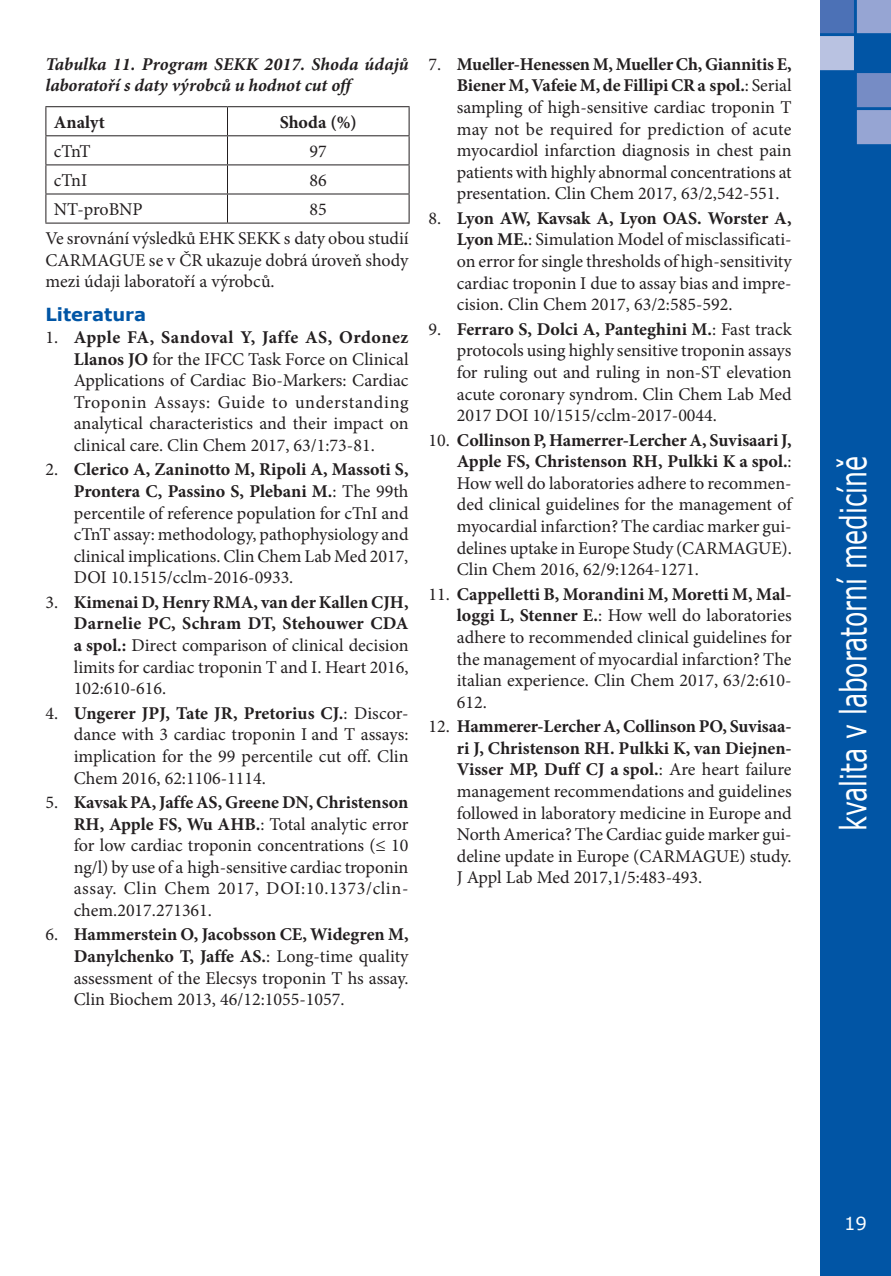
<style>
.page{position:relative;width:891px;height:1276px;background:#fff}
.page>*{position:absolute;margin:0;border:0;box-sizing:border-box;transform-origin:0 0}
.t1{font:36px "Verdana";color:#fff;scale:.7 1}
.t2{font:18px/21.6px "Minion Pro";color:#231f20;text-align:justify}
.t3{font:italic 700 18px/21.6px "Minion Pro";letter-spacing:.005em;color:#231f20}
.t4{font:700 18px "Minion Pro";color:#231f20}
.t5{font:700 18px "Verdana";color:#0155a5}
.t6{font:18px "Verdana";color:#fff}
.s1{font-weight:700}
</style>
<div class="page">
<div style="left:820px;top:0;width:70px;height:1276px;background:#0155a5"></div>
<hr style="left:45px;top:106px;width:182px;height:1px;background:#231f20">
<hr style="left:227px;top:106px;width:182px;height:1px;background:#231f20">
<hr style="left:45px;top:135px;width:182px;height:1px;background:#231f20">
<hr style="left:227px;top:135px;width:182px;height:1px;background:#231f20">
<hr style="left:45px;top:164px;width:182px;height:1px;background:#231f20">
<hr style="left:227px;top:164px;width:182px;height:1px;background:#231f20">
<hr style="left:45px;top:193px;width:182px;height:1px;background:#231f20">
<svg style="left:45px;top:107px;width:1px;height:116px"></svg>
<hr style="left:227px;top:193px;width:182px;height:1px;background:#231f20">
<svg style="left:227px;top:107px;width:1px;height:116px"></svg>
<svg style="left:408px;top:107px;width:1px;height:116px"></svg>
<hr style="left:45px;top:223px;width:182px;height:1px;background:#231f20">
<hr style="left:227px;top:223px;width:182px;height:1px;background:#231f20">
<p class="t3" style="left:45px;top:53px;width:364px">Tabulka 11. Program SEKK 2017. Shoda údajů laboratoří s daty výrobců u hodnot cut off</p>
<p class="t4" style="left:54px;top:109px;width:52px">Analyt</p>
<p class="t4" style="left:279px;top:109px;width:79px">Shoda (%)</p>
<p class="t2" style="left:54px;top:140px;width:38px">cTnT</p>
<p class="t2" style="left:309px;top:140px;width:19px">97</p>
<p class="t2" style="left:54px;top:169px;width:35px">cTnI</p>
<p class="t2" style="left:309px;top:169px;width:19px">86</p>
<p class="t2" style="left:54px;top:199px;width:90px">NT-proBNP</p>
<p class="t2" style="left:45px;top:195px;width:364px;line-height:29px;text-indent:264px">85<br>Ve srovnání výsledků EHK SEKK s daty obou studií</p>
<p class="t2" style="left:45px;top:249px;width:364px">CARMAGUE se v ČR ukazuje dobrá úroveň shody mezi údaji laboratoří a výrobců.</p>
<p class="t5" style="left:45px;top:302px;width:102px">Literatura</p>
<p class="t2" style="left:74px;top:326px;width:336px;text-indent:-28px">1. <span class="s1">Apple FA, Sandoval Y, Jaffe AS, Ordonez Llanos JO</span> for the IFCC Task Force on Clinical Applications of Cardiac Bio-Markers: Cardiac Troponin Assays: Guide to understanding analytical characteristics and their impact on clinical care. Clin Chem 2017, 63/1:73-81.</p>
<p class="t2" style="left:74px;top:459px;width:336px;text-indent:-28px">2. <span class="s1">Clerico A, Zaninotto M, Ripoli A, Massoti S, Prontera C, Passino S, Plebani M.</span>: The 99th percentile of reference population for cTnI and cTnT assay: methodology, pathophysiology and clinical implications. Clin Chem Lab Med 2017, DOI 10.1515/cclm-2016-0933.</p>
<p class="t2" style="left:74px;top:591px;width:336px;text-indent:-28px">3. <span class="s1">Kimenai D, Henry RMA, van der Kallen CJH, Darnelie PC, Schram DT, Stehouwer CDA a spol.:</span> Direct comparison of clinical decision limits for cardiac troponin T and I. Heart 2016, 102:610-616.</p>
<p class="t2" style="left:74px;top:702px;width:336px;text-indent:-28px">4. <span class="s1">Ungerer JPJ, Tate JR, Pretorius CJ.</span>: Discor&shy;dance with 3 cardiac troponin I and T assays: implication for the 99 percentile cut off. Clin Chem 2016, 62:1106-1114.</p>
<p class="t2" style="left:74px;top:791px;width:336px;text-indent:-28px">5. <span class="s1">Kavsak PA, Jaffe AS, Greene DN, Christenson RH, Apple FS, Wu AHB.</span>: Total analytic error for low cardiac troponin concentrations (≤ 10 ng/l) by use of a high-sensitive cardiac troponin assay. Clin Chem 2017, DOI:10.1373/clin&shy;chem.2017.271361.</p>
<p class="t2" style="left:74px;top:924px;width:336px;text-indent:-28px">6. <span class="s1">Hammerstein O, Jacobsson CE, Widegren M, Danylchenko T, Jaffe AS.</span>: Long-time quality assessment of the Elecsys troponin T hs assay.<br>Clin Biochem 2013, 46/12:1055-1057.</p>
<p class="t2" style="left:456px;top:53px;width:336px;text-indent:-28px">7. <span class="s1">Mueller-Henessen M, Mueller Ch, Giannitis E, Biener M, Vafeie M, de Fillipi CR a spol.</span>: Serial sampling of high-sensitive cardiac troponin T may not be required for prediction of acute myocardiol infarction diagnosis in chest pain patients with highly abnormal concentrations at presentation. Clin Chem 2017, 63/2,542-551.</p>
<p class="t2" style="left:456px;top:207px;width:336px;text-indent:-28px">8. <span class="s1">Lyon AW, Kavsak A, Lyon OAS. Worster A, Lyon ME.</span>: Simulation Model of misclassificati&shy;on error for single thresholds of high-sensitivity cardiac troponin I due to assay bias and impre&shy;cision. Clin Chem 2017, 63/2:585-592.</p>
<p class="t2" style="left:456px;top:318px;width:336px;text-indent:-28px">9. <span class="s1">Ferraro S, Dolci A, Panteghini M.</span>: Fast track protocols using highly sensitive troponin assays for ruling out and ruling in non-ST elevation acute coronary syndrom. Clin Chem Lab Med 2017 DOI 10/1515/cclm-2017-0044.</p>
<p class="t2" style="left:456px;top:429px;width:336px;text-indent:-28px">10. <span class="s1">Collinson P, Hamerrer-Lercher A, Suvisaari J, Apple FS, Christenson RH, Pulkki K a spol.</span>:<br>How well do laboratories adhere to recommen&shy;ded clinical guidelines for the management of myocardial infarction? The cardiac marker gui&shy;delines uptake in Europe Study (CARMAGUE).<br>Clin Chem 2016, 62/9:1264-1271.</p>
<p class="t2" style="left:456px;top:583px;width:336px;text-indent:-28px">11. <span class="s1">Cappelletti B, Morandini M, Moretti M, Mal&shy;loggi L, Stenner E.</span>: How well do laboratories adhere to recommended clinical guidelines for the management of myocardial infarction? The italian experience. Clin Chem 2017, 63/2:610- 612.</p>
<p class="t2" style="left:456px;top:715px;width:336px;text-indent:-28px">12. <span class="s1">Hammerer-Lercher A, Collinson PO, Suvisaa&shy;ri J, Christenson RH. Pulkki K, van Diejnen-Visser MP, Duff CJ a spol.</span>: Are heart failure management recommendations and guidelines followed in laboratory medicine in Europe and North America? The Cardiac guide marker gui&shy;deline update in Europe (CARMAGUE) study.<br>J Appl Lab Med 2017,1/5:483-493.</p>
<h1 class="t1" style="left:828px;top:831px;width:538px;rotate:-90deg">kvalita v laboratorní medicíně</h1>
<p class="t6" style="left:843px;top:1211px;width:24px">19</p>
</div>
